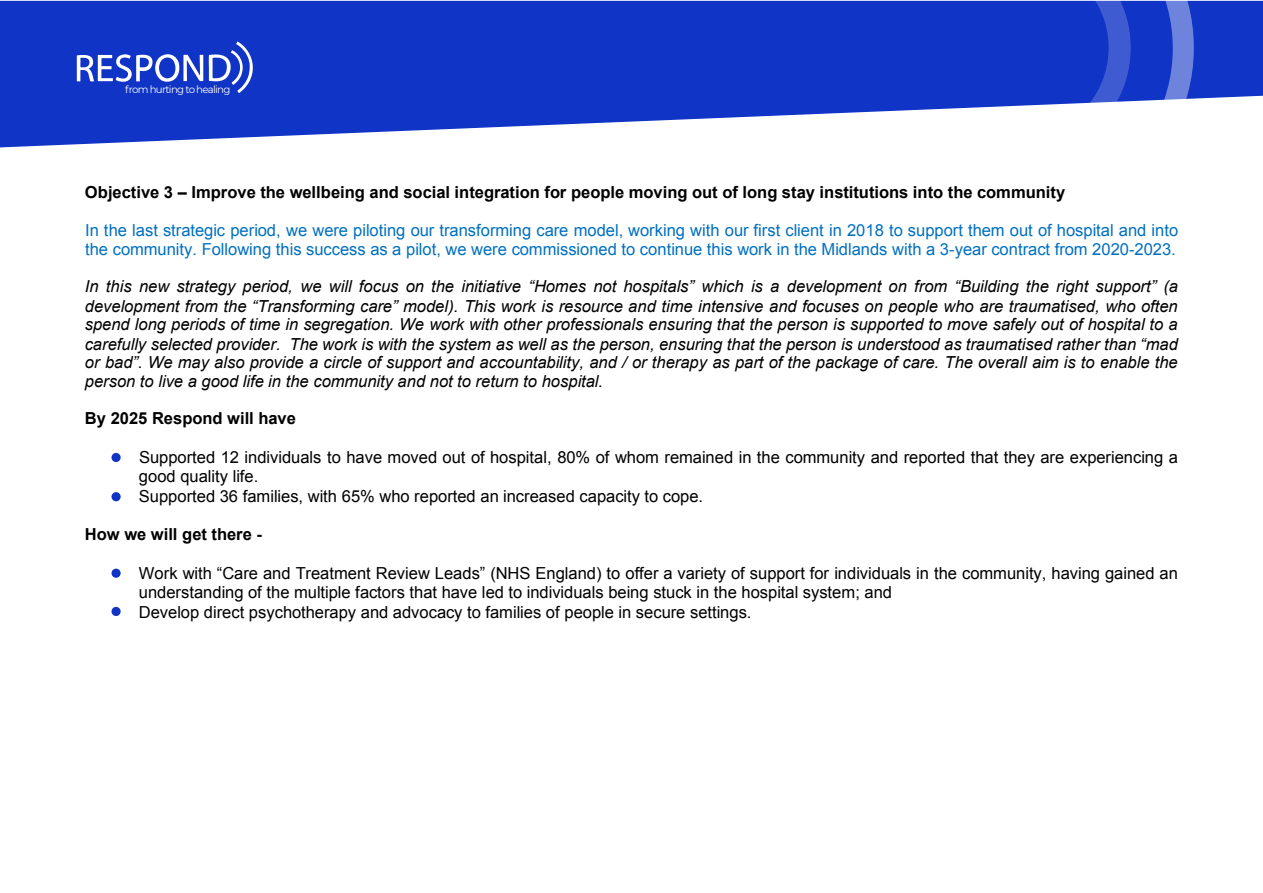
<style>
.page{position:relative;width:1263px;height:893px;background:#fff}
.page>*{position:absolute;margin:0;border:0;box-sizing:border-box;transform-origin:0 0}
.t1{font:italic 16.5px/19px "Arial";color:#000;text-align:justify}
.t2{font:16.5px/19.5px "Arial";color:#000}
.t3{font:16.5px/19px "Arial";color:#0070c0}
.t4{font:700 16.5px "Arial";color:#000}
.t5{font:10.2px "Montserrat";letter-spacing:-.07em;color:#fff}
</style>
<div class="page">
<svg style="left:0;top:1px;width:1263px;height:146px;fill:#0f34c6"></svg>
<svg style="left:1059px;top:0;width:135px;height:147px"></svg>
<svg style="left:209px;top:41px;width:44px;height:52px"></svg>
<svg style="left:77px;top:54px;width:126px;height:28px"></svg>
<div style="left:111px;top:453px;width:10px;height:9px;background:#0f34c6;border-radius:50%"></div>
<div style="left:111px;top:492px;width:10px;height:9px;background:#0f34c6;border-radius:50%"></div>
<div style="left:111px;top:569px;width:10px;height:9px;background:#0f34c6;border-radius:50%"></div>
<div style="left:111px;top:607px;width:10px;height:9px;background:#0f34c6;border-radius:50%"></div>
<p class="t5" style="left:125px;top:82px;width:107px">from hurting to healing</p>
<p class="t4" style="left:85px;top:181px;width:982px">Objective 3 – Improve the wellbeing and social integration for people moving out of long stay institutions into the community</p>
<p class="t3" style="left:85px;top:220px;width:1095px">In the last strategic period, we were piloting our transforming care model, working with our first client in 2018 to support them out of hospital and into the community. Following this success as a pilot, we were commissioned to continue this work in the Midlands with a 3-year contract from 2020-2023.</p>
<p class="t1" style="left:85px;top:277px;width:1095px">In this new strategy period, we will focus on the initiative “Homes not hospitals” which is a development on from “Building the right support” (a development from the “Transforming care” model). This work is resource and time intensive and focuses on people who are traumatised, who often spend long periods of time in segregation. We work with other professionals ensuring that the person is supported to move safely out of hospital to a carefully selected provider. The work is with the system as well as the person, ensuring that the person is understood as traumatised rather than “mad or bad”. We may also provide a circle of support and accountability, and / or therapy as part of the package of care. The overall aim is to enable the person to live a good life in the community and not to return to hospital.</p>
<p class="t4" style="left:85px;top:407px;width:213px">By 2025 Respond will have</p>
<p class="t2" style="left:139px;top:447px;width:1041px">Supported 12 individuals to have moved out of hospital, 80% of whom remained in the community and reported that they are experiencing a good quality life.<br>Supported 36 families, with 65% who reported an increased capacity to cope.</p>
<p class="t4" style="left:85px;top:523px;width:179px">How we will get there -</p>
<p class="t2" style="left:139px;top:564px;width:1041px">Work with “Care and Treatment Review Leads” (NHS England) to offer a variety of support for individuals in the community, having gained an understanding of the multiple factors that have led to individuals being stuck in the hospital system; and<br>Develop direct psychotherapy and advocacy to families of people in secure settings.</p>
</div>
